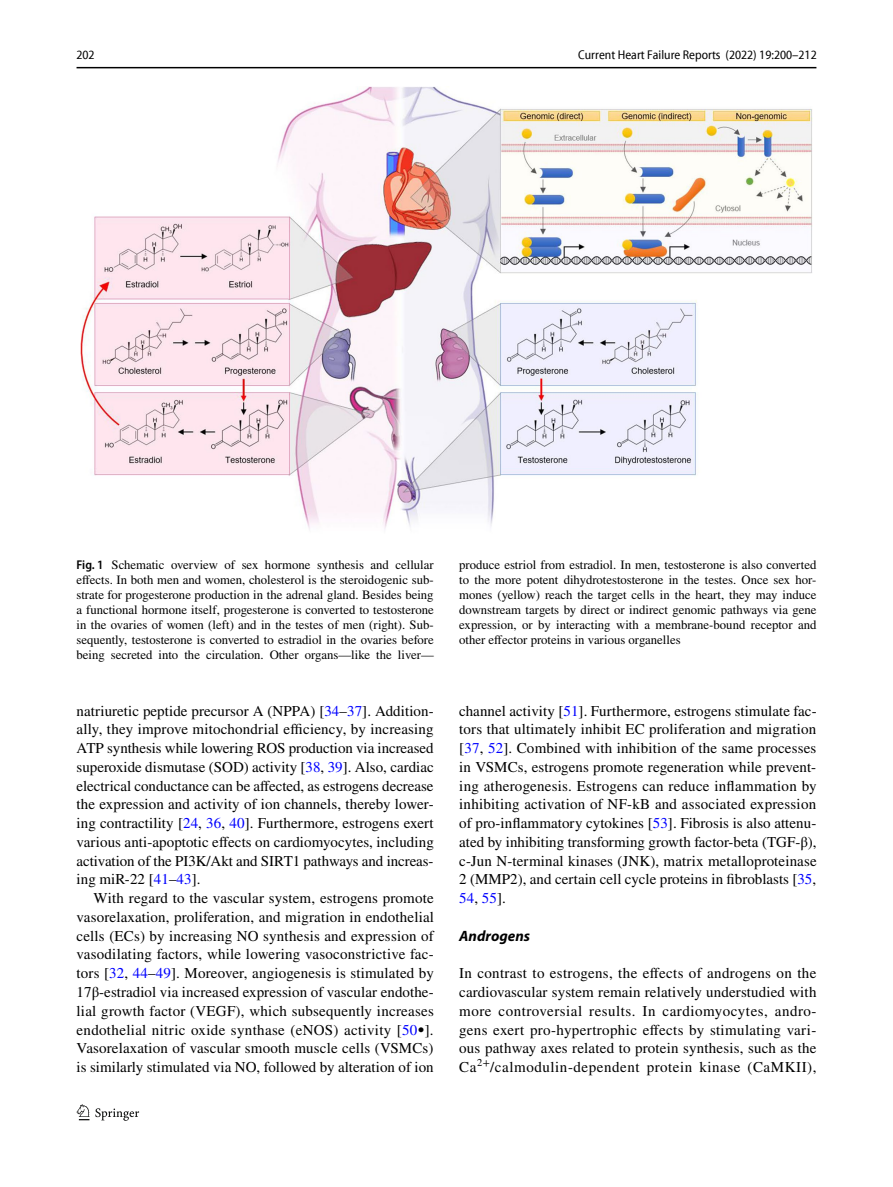
<style>
.page{position:relative;width:893px;height:1187px;background:#fff}
.page>*{position:absolute;margin:0;border:0;box-sizing:border-box;transform-origin:0 0}
.t1{font:15px/18.8px "STIX";letter-spacing:.005em;color:#000;text-align:justify}
.t2{font:italic 700 15px "Myriad Pro";color:#000}
.t3{font:12.75px/15px "STIX";color:#000;text-align:justify}
.t4{font:semi-condensed 12.75px "Myriad Pro Unic";color:#000}
.s1{font-family:"Myriad Pro";font-weight:600;font-stretch:semi-condensed}
.s2{color:#00f}
.s3{font-size:12.75px}
</style>
<div class="page">
<hr style="left:77px;top:67px;width:739px;height:1px;background:#000">
<img style="left:81px;top:87px;width:731px;height:442px">
<svg style="left:77px;top:1104px;width:12px;height:16px"></svg>
<svg style="left:95px;top:1108px;width:44px;height:12px"></svg>
<p class="t4" style="left:77px;top:50px;width:20px">202</p>
<p class="t4" style="left:578px;top:50px;width:240px">Current Heart Failure Reports (2022) 19:200–212</p>
<p class="t3" style="left:77px;top:557px;width:359px"><span class="s1">Fig. 1</span> Schematic overview of sex hormone synthesis and cellular effects. In both men and women, cholesterol is the steroidogenic sub&shy;strate for progesterone production in the adrenal gland. Besides being a functional hormone itself, progesterone is converted to testosterone in the ovaries of women (left) and in the testes of men (right). Sub&shy;sequently, testosterone is converted to estradiol in the ovaries before being secreted into the circulation. Other organs—like the liver—</p>
<p class="t3" style="left:459px;top:557px;width:359px">produce estriol from estradiol. In men, testosterone is also converted to the more potent dihydrotestosterone in the testes. Once sex hor&shy;mones (yellow) reach the target cells in the heart, they may induce downstream targets by direct or indirect genomic pathways via gene expression, or by interacting with a membrane-bound receptor and other effector proteins in various organelles</p>
<p class="t1" style="left:77px;top:702px;width:359px">natriuretic peptide precursor A (NPPA) [<span class="s2">34</span>–<span class="s2">37</span>]. Addition&shy;ally, they improve mitochondrial efficiency, by increasing ATP synthesis while lowering ROS production via increased superoxide dismutase (SOD) activity [<span class="s2">38</span>, <span class="s2">39</span>]. Also, cardiac electrical conductance can be affected, as estrogens decrease the expression and activity of ion channels, thereby lower&shy;ing contractility [<span class="s2">24</span>, <span class="s2">36</span>, <span class="s2">40</span>]. Furthermore, estrogens exert various anti-apoptotic effects on cardiomyocytes, including activation of the PI3K/Akt and SIRT1 pathways and increas&shy;ing miR-22 [<span class="s2">41</span>–<span class="s2">43</span>].</p>
<p class="t1" style="left:77px;top:889px;width:359px;text-indent:17px">With regard to the vascular system, estrogens promote vasorelaxation, proliferation, and migration in endothelial cells (ECs) by increasing NO synthesis and expression of vasodilating factors, while lowering vasoconstrictive fac&shy;tors [<span class="s2">32</span>, <span class="s2">44</span>–<span class="s2">49</span>]. Moreover, angiogenesis is stimulated by 17β-estradiol via increased expression of vascular endothe&shy;lial growth factor (VEGF), which subsequently increases endothelial nitric oxide synthase (eNOS) activity [<span class="s2">50</span><span class="s3">•</span>].<br>Vasorelaxation of vascular smooth muscle cells (VSMCs) is similarly stimulated via NO, followed by alteration of ion</p>
<p class="t1" style="left:459px;top:702px;width:359px">channel activity [<span class="s2">51</span>]. Furthermore, estrogens stimulate fac&shy;tors that ultimately inhibit EC proliferation and migration [<span class="s2">37</span>, <span class="s2">52</span>]. Combined with inhibition of the same processes in VSMCs, estrogens promote regeneration while prevent&shy;ing atherogenesis. Estrogens can reduce inflammation by inhibiting activation of NF-kB and associated expression of pro-inflammatory cytokines [<span class="s2">53</span>]. Fibrosis is also attenu&shy;ated by inhibiting transforming growth factor-beta (TGF-β), c-Jun N-terminal kinases (JNK), matrix metalloproteinase 2 (MMP2), and certain cell cycle proteins in fibroblasts [<span class="s2">35</span>, <span class="s2">54</span>, <span class="s2">55</span>].</p>
<p class="t2" style="left:459px;top:925px;width:72px">Androgens</p>
<p class="t1" style="left:459px;top:964px;width:359px">In contrast to estrogens, the effects of androgens on the cardiovascular system remain relatively understudied with more controversial results. In cardiomyocytes, andro&shy;gens exert pro-hypertrophic effects by stimulating vari&shy;ous pathway axes related to protein synthesis, such as the Ca<sup>2+</sup>/calmodulin-dependent protein kinase (CaMKII),</p>
</div>
